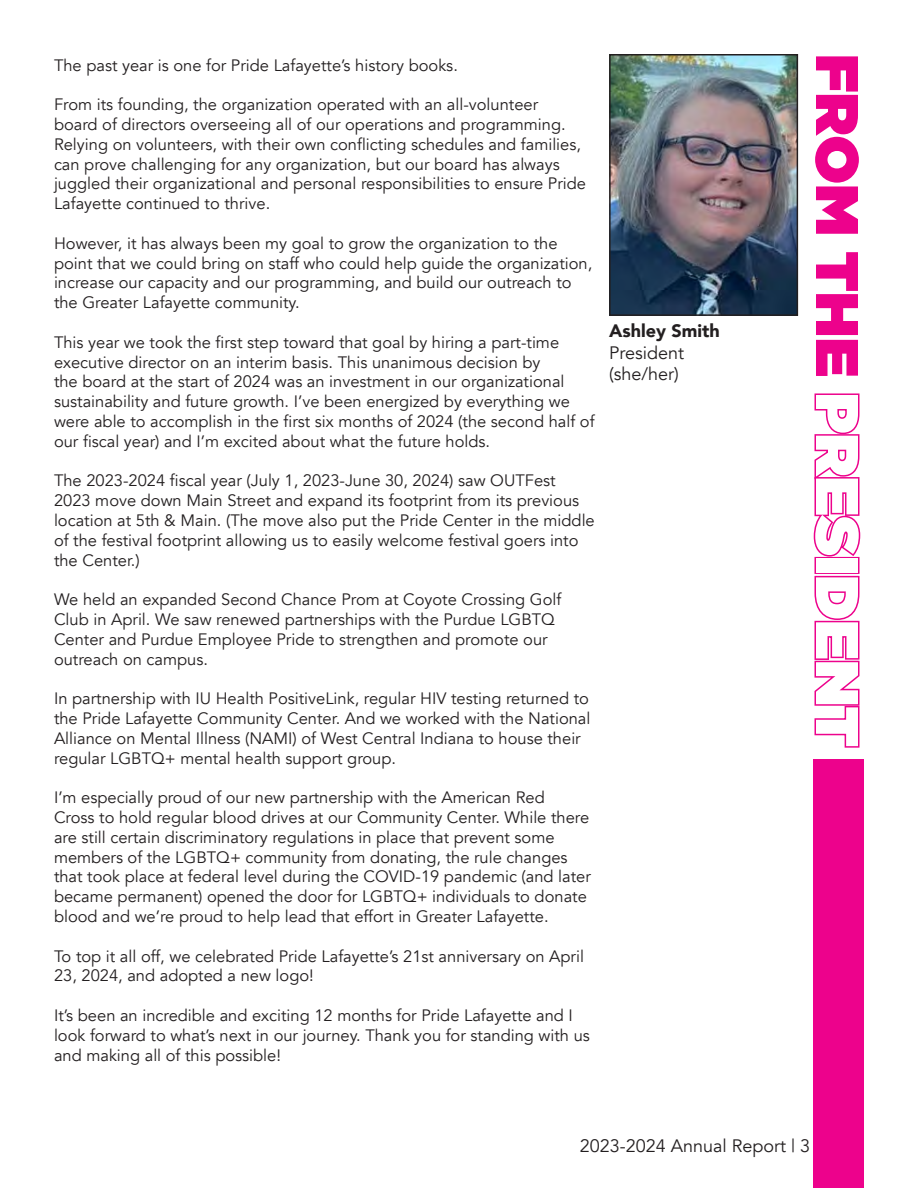
<style>
.page{position:relative;width:918px;height:1188px;background:#fff}
.page>*{position:absolute;margin:0;border:0;box-sizing:border-box;transform-origin:0 0}
.t1{font:900 60px "Gotham";color:#ed028c}
.t2{font:18px "Avenir";color:#231f20}
.t3{font:900 18px "Avenir";color:#231f20}
.t4{font:16.5px/19.8px "Avenir";color:#231f20}
</style>
<div class="page">
<div style="left:813px;top:760px;width:51px;height:428px;background:#ed028c"></div>
<img style="left:612px;top:57px;width:183px;height:256px">
<div style="left:609px;top:54px;width:189px;height:262px;border:2px solid #231f20"></div>
<p class="t4" style="left:54px;top:55px;width:405px">The past year is one for Pride Lafayette’s history books.</p>
<p class="t4" style="left:54px;top:95px;width:534px">From its founding, the organization operated with an all-volunteer<br>board of directors overseeing all of our operations and programming.<br>Relying on volunteers, with their own conflicting schedules and families, can prove challenging for any organization, but our board has always juggled their organizational and personal responsibilities to ensure Pride Lafayette continued to thrive.</p>
<p class="t4" style="left:54px;top:233px;width:540px">However, it has always been my goal to grow the organization to the point that we could bring on staff who could help guide the organization, increase our capacity and our programming, and build our outreach to the Greater Lafayette community.</p>
<p class="t4" style="left:54px;top:332px;width:542px">This year we took the first step toward that goal by hiring a part-time executive director on an interim basis. This unanimous decision by<br>the board at the start of 2024 was an investment in our organizational sustainability and future growth. I’ve been energized by everything we were able to accomplish in the first six months of 2024 (the second half of our fiscal year) and I’m excited about what the future holds.</p>
<p class="t4" style="left:54px;top:471px;width:542px">The 2023-2024 fiscal year (July 1, 2023-June 30, 2024) saw OUTFest 2023 move down Main Street and expand its footprint from its previous location at 5th &amp; Main. (The move also put the Pride Center in the middle of the festival footprint allowing us to easily welcome festival goers into the Center.)</p>
<p class="t4" style="left:54px;top:590px;width:509px">We held an expanded Second Chance Prom at Coyote Crossing Golf Club in April. We saw renewed partnerships with the Purdue LGBTQ Center and Purdue Employee Pride to strengthen and promote our outreach on campus.</p>
<p class="t4" style="left:54px;top:689px;width:538px">In partnership with IU Health PositiveLink, regular HIV testing returned to the Pride Lafayette Community Center. And we worked with the National Alliance on Mental Illness (NAMI) of West Central Indiana to house their regular LGBTQ+ mental health support group.</p>
<p class="t4" style="left:54px;top:788px;width:538px">I’m especially proud of our new partnership with the American Red<br>Cross to hold regular blood drives at our Community Center. While there are still certain discriminatory regulations in place that prevent some members of the LGBTQ+ community from donating, the rule changes that took place at federal level during the COVID-19 pandemic (and later became permanent) opened the door for LGBTQ+ individuals to donate blood and we’re proud to help lead that effort in Greater Lafayette.</p>
<p class="t4" style="left:54px;top:946px;width:532px">To top it all off, we celebrated Pride Lafayette’s 21st anniversary on April<br>23, 2024, and adopted a new logo!</p>
<p class="t4" style="left:54px;top:1006px;width:537px">It’s been an incredible and exciting 12 months for Pride Lafayette and I look forward to what’s next in our journey. Thank you for standing with us and making all of this possible!</p>
<p class="t3" style="left:609px;top:316px;width:112px">Ashley Smith</p>
<p class="t2" style="left:609px;top:342px;width:76px">President</p>
<p class="t2" style="left:609px;top:363px;width:71px">(she/her)</p>
<p class="t1" style="left:880px;top:54px;width:694px;rotate:90deg">FROM THE PRESIDENT</p>
<p class="t2" style="left:580px;top:1135px;width:232px">2023-2024 Annual Report | 3</p>
</div>
